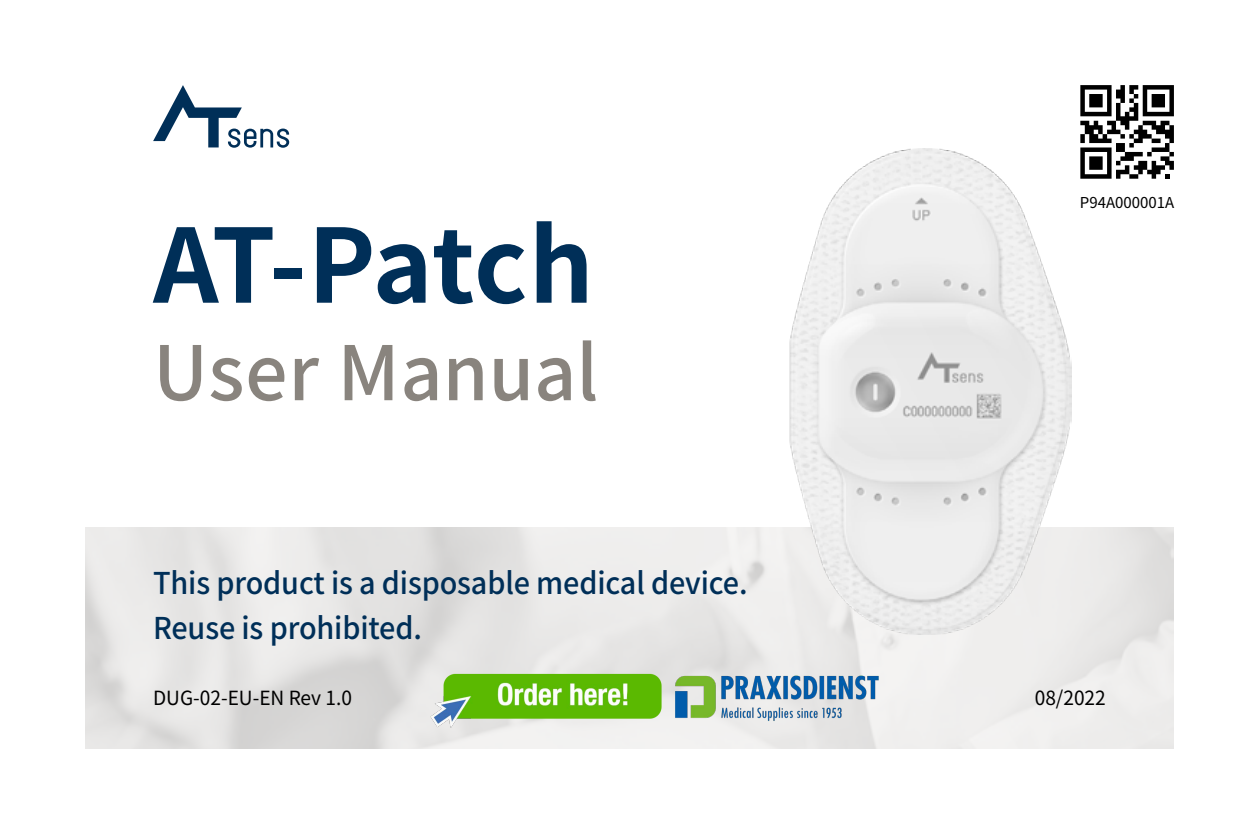
<style>
.page{position:relative;width:1259px;height:834px;background:#fff}
.page>*{position:absolute;margin:0;border:0;box-sizing:border-box;transform-origin:0 0}
.t1{font:700 102px "Noto Sans CJ Kkr";letter-spacing:-.01em;color:#002f58}
.t2{font:500 75px "Noto Sans CJ Kkr";color:#89847e}
.t3{font:500 30px/45px "Noto Sans CJ Kkr";letter-spacing:-.005em;color:#002f58;scale:.96 1}
.t4{font:19.5px "Noto Sans CJ Kkr";color:#000}
.t5{font:15px "Noto Sans CJ Kkr";color:#000}
</style>
<div class="page">
<svg style="left:153px;top:85px;width:136px;height:63px"></svg>
<img style="left:771px;top:148px;width:300px;height:486px">
<svg style="left:1080px;top:85px;width:94px;height:94px"></svg>
<img style="left:431px;top:670px;width:470px;height:57px">
<h1 class="t1" style="left:153px;top:208px;width:442px">AT-Patch</h1>
<h2 class="t2" style="left:153px;top:330px;width:447px">User Manual</h2>
<p class="t3" style="left:153px;top:561px;width:621px">This product is a disposable medical device.<br>Reuse is prohibited.</p>
<p class="t5" style="left:1080px;top:194px;width:96px">P94A000001A</p>
<p class="t4" style="left:153px;top:686px;width:200px">DUG-02-EU-EN Rev 1.0</p>
<p class="t4" style="left:1034px;top:686px;width:73px">08/2022</p>
</div>
